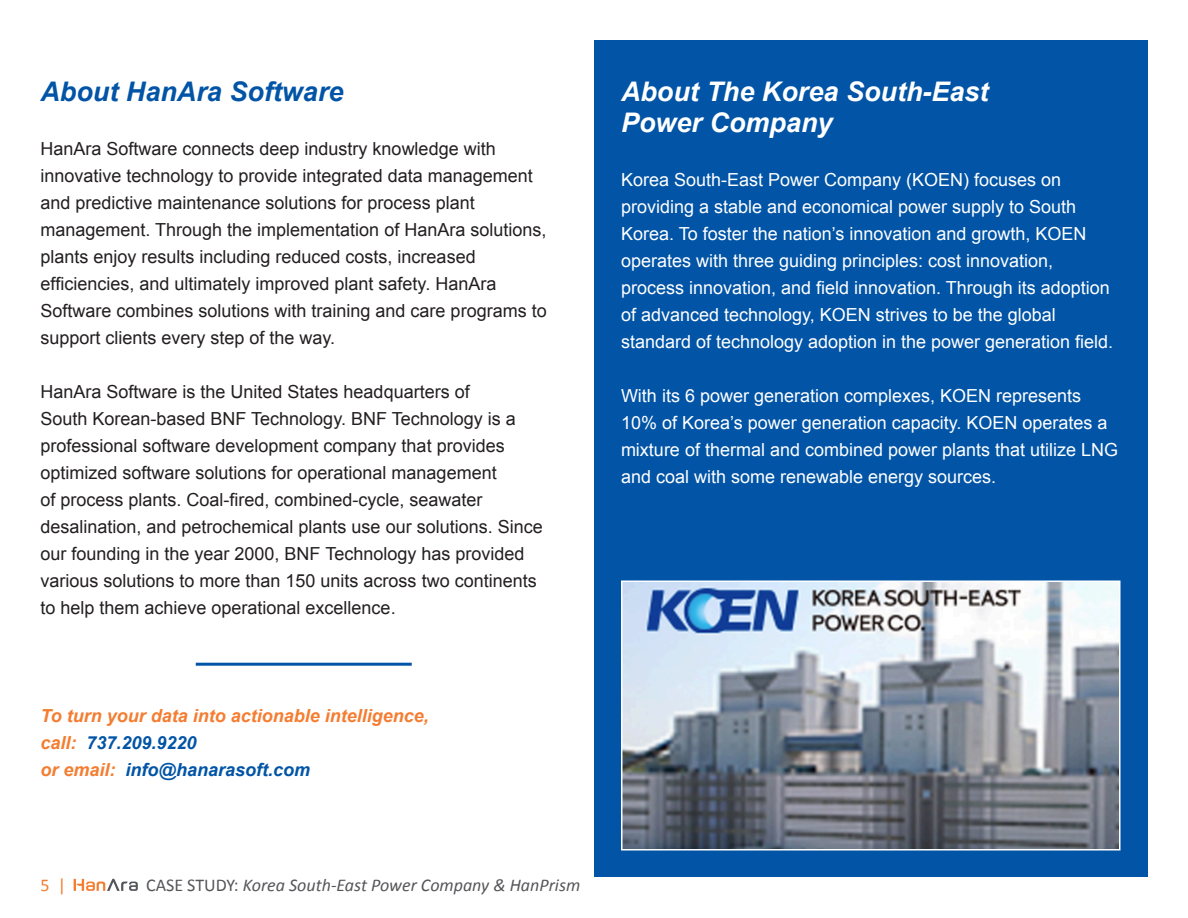
<style>
.page{position:relative;width:1188px;height:918px;background:#fff}
.page>*{position:absolute;margin:0;border:0;box-sizing:border-box;transform-origin:0 0}
.t1{font:italic 700 27px/31.5px "Arial";color:#fff}
.t2{font:italic 700 27px "Arial";color:#0154a6}
.t3{font:18px/27px "Arial";color:#231f20}
.t4{font:18px/27px "Arial";color:#fff}
.t5{font:italic 700 18px/27px "Arial";color:#f47d31}
.t6{font:italic 18px "Calibri";color:#56565a}
.t7{font:18px "Calibri";color:#f47d31}
.s1{color:#0154a6}
.s2{font-style:normal}
</style>
<div class="page">
<div style="left:594px;top:40px;width:554px;height:838px;background:#0154a6"></div>
<svg style="left:74px;top:879px;width:64px;height:12px"></svg>
<hr style="left:196px;top:663px;width:216px;height:3px;background:#0154a6">
<img style="left:624px;top:583px;width:493px;height:264px">
<div style="left:621px;top:580px;width:499px;height:270px;border:2px solid #fff"></div>
<p class="t2" style="left:40px;top:73px;width:305px">About HanAra Software</p>
<p class="t3" style="left:40px;top:135px;width:508px">HanAra Software connects deep industry knowledge with innovative technology to provide integrated data management and predictive maintenance solutions for process plant management. Through the implementation of HanAra solutions, plants enjoy results including reduced costs, increased efficiencies, and ultimately improved plant safety. HanAra Software combines solutions with training and care programs to support clients every step of the way.</p>
<p class="t3" style="left:40px;top:378px;width:504px">HanAra Software is the United States headquarters of<br>South Korean-based BNF Technology. BNF Technology is a professional software development company that provides optimized software solutions for operational management<br>of process plants. Coal-fired, combined-cycle, seawater desalination, and petrochemical plants use our solutions. Since our founding in the year 2000, BNF Technology has provided various solutions to more than 150 units across two continents to help them achieve operational excellence.</p>
<p class="t5" style="left:40px;top:702px;width:390px">To turn your data into actionable intelligence, call: <span class="s1">737.209.9220<br></span>or email: <span class="s1">info@hanarasoft.com</span></p>
<p class="t7" style="left:40px;top:874px;width:27px">5 |</p>
<p class="t6" style="left:146px;top:873px;width:436px"><span class="s2">CASE STUDY:</span> Korea South-East Power Company &amp; HanPrism</p>
<p class="t1" style="left:621px;top:76px;width:369px">About The Korea South-East<br>Power Company</p>
<p class="t4" style="left:621px;top:167px;width:494px">Korea South-East Power Company (KOEN) focuses on providing a stable and economical power supply to South Korea. To foster the nation’s innovation and growth, KOEN operates with three guiding principles: cost innovation, process innovation, and field innovation. Through its adoption of advanced technology, KOEN strives to be the global standard of technology adoption in the power generation field.</p>
<p class="t4" style="left:621px;top:383px;width:499px">With its 6 power generation complexes, KOEN represents 10% of Korea’s power generation capacity. KOEN operates a mixture of thermal and combined power plants that utilize LNG and coal with some renewable energy sources.</p>
</div>
